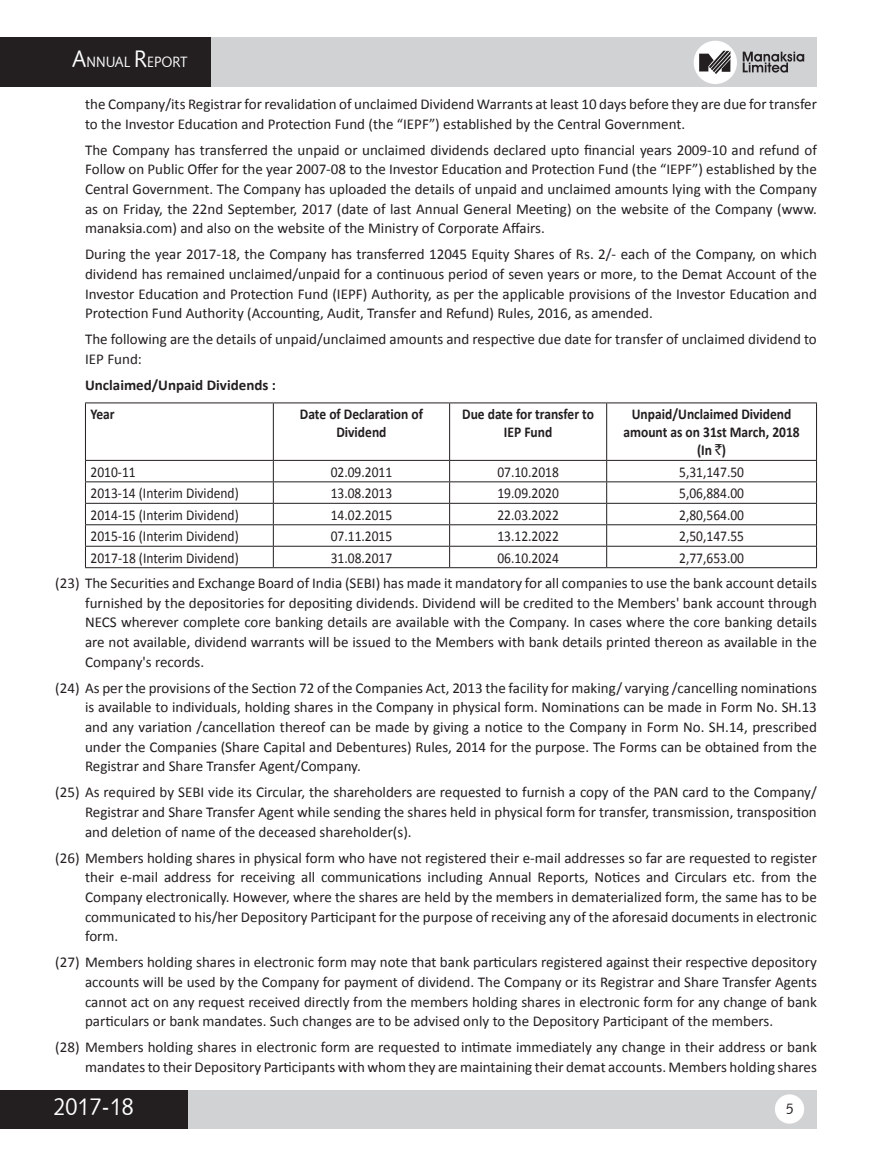
<style>
.page{position:relative;width:885px;height:1174px;background:#fff}
.page>*{position:absolute;margin:0;border:0;box-sizing:border-box;transform-origin:0 0}
.t1{font:24px "Humanist 531 BT Roman A";color:#fff;scale:.9 1}
.t2{font:15px/19.6px "Calibri";color:#231f20;text-align:justify}
.t3{font:15px/25.5px "Calibri";color:#231f20;scale:.9 1}
.t4{font:700 15px/18px "Calibri";color:#231f20;text-align:center;scale:.9 1}
.t5{font:700 15px/29.1px "Calibri";color:#231f20}
.t6{font:15px "Humanist 531 BT Roman A";color:#fff;scale:.9 1}
.t7{font:15px "Humanist 531 BT Roman A";color:#231f20;scale:.9 1}
.s1{font-size:24px}
.s2{font-family:"Rupee Foradian";font-weight:400}
</style>
<div class="page">
<div style="left:0;top:38px;width:816px;height:49px;background:#d1d2d4"></div>
<div style="left:0;top:38px;width:211px;height:49px;background:#231f20"></div>
<div style="left:1px;top:1089px;width:815px;height:39px;background:#d1d2d4"></div>
<div style="left:0;top:1089px;width:187px;height:39px;background:#231f20"></div>
<div style="left:774px;top:1094px;width:30px;height:29px;background:#fff;border-radius:50%"></div>
<svg style="left:742px;top:52px;width:62px;height:21px"></svg>
<div style="left:693px;top:41px;width:44px;height:43px;background:#fff;border-radius:50%"></div>
<svg style="left:699px;top:51px;width:31px;height:23px"></svg>
<hr style="left:85px;top:402px;width:188px;height:1px;background:#231f20">
<hr style="left:85px;top:403px;width:1px;height:57px;background:#231f20">
<hr style="left:273px;top:402px;width:176px;height:1px;background:#231f20">
<hr style="left:273px;top:403px;width:1px;height:57px;background:#231f20">
<hr style="left:449px;top:402px;width:157px;height:1px;background:#231f20">
<hr style="left:449px;top:403px;width:1px;height:57px;background:#231f20">
<hr style="left:606px;top:402px;width:210px;height:1px;background:#231f20">
<hr style="left:606px;top:403px;width:1px;height:57px;background:#231f20">
<hr style="left:816px;top:403px;width:1px;height:57px;background:#231f20">
<hr style="left:85px;top:460px;width:188px;height:1px;background:#231f20">
<hr style="left:273px;top:460px;width:176px;height:1px;background:#231f20">
<hr style="left:449px;top:460px;width:157px;height:1px;background:#231f20">
<hr style="left:606px;top:460px;width:210px;height:1px;background:#231f20">
<hr style="left:85px;top:481px;width:188px;height:1px;background:#231f20">
<hr style="left:273px;top:481px;width:176px;height:1px;background:#231f20">
<hr style="left:449px;top:481px;width:157px;height:1px;background:#231f20">
<hr style="left:606px;top:481px;width:210px;height:1px;background:#231f20">
<hr style="left:85px;top:503px;width:188px;height:1px;background:#231f20">
<hr style="left:273px;top:503px;width:176px;height:1px;background:#231f20">
<hr style="left:449px;top:503px;width:157px;height:1px;background:#231f20">
<hr style="left:606px;top:503px;width:210px;height:1px;background:#231f20">
<hr style="left:85px;top:524px;width:188px;height:1px;background:#231f20">
<hr style="left:273px;top:524px;width:176px;height:1px;background:#231f20">
<hr style="left:449px;top:524px;width:157px;height:1px;background:#231f20">
<hr style="left:606px;top:524px;width:210px;height:1px;background:#231f20">
<hr style="left:85px;top:546px;width:188px;height:1px;background:#231f20">
<svg style="left:85px;top:461px;width:1px;height:106px"></svg>
<hr style="left:273px;top:546px;width:176px;height:1px;background:#231f20">
<svg style="left:273px;top:461px;width:1px;height:106px"></svg>
<hr style="left:449px;top:546px;width:157px;height:1px;background:#231f20">
<svg style="left:449px;top:461px;width:1px;height:106px"></svg>
<hr style="left:606px;top:546px;width:210px;height:1px;background:#231f20">
<svg style="left:606px;top:461px;width:1px;height:106px"></svg>
<svg style="left:816px;top:461px;width:1px;height:106px"></svg>
<hr style="left:85px;top:567px;width:188px;height:1px;background:#231f20">
<hr style="left:273px;top:567px;width:176px;height:1px;background:#231f20">
<hr style="left:449px;top:567px;width:157px;height:1px;background:#231f20">
<hr style="left:606px;top:567px;width:210px;height:1px;background:#231f20">
<p class="t6" style="left:72px;top:53px;width:130px"><span class="s1">A</span>NNUAL <span class="s1">R</span>EPORT</p>
<p class="t2" style="left:85px;top:94px;width:733px">the Company/its Registrar for revalidation of unclaimed Dividend Warrants at least 10 days before they are due for transfer to the Investor Education and Protection Fund (the “IEPF”) established by the Central Government.</p>
<p class="t2" style="left:85px;top:140px;width:733px">The Company has transferred the unpaid or unclaimed dividends declared upto financial years 2009-10 and refund of Follow on Public Offer for the year 2007-08 to the Investor Education and Protection Fund (the “IEPF”) established by the Central Government. The Company has uploaded the details of unpaid and unclaimed amounts lying with the Company as on Friday, the 22nd September, 2017 (date of last Annual General Meeting) on the website of the Company (www. manaksia.com) and also on the website of the Ministry of Corporate Affairs.</p>
<p class="t2" style="left:85px;top:245px;width:733px">During the year 2017-18, the Company has transferred 12045 Equity Shares of Rs. 2/- each of the Company, on which dividend has remained unclaimed/unpaid for a continuous period of seven years or more, to the Demat Account of the Investor Education and Protection Fund (IEPF) Authority, as per the applicable provisions of the Investor Education and Protection Fund Authority (Accounting, Audit, Transfer and Refund) Rules, 2016, as amended.</p>
<p class="t2" style="left:85px;top:330px;width:733px">The following are the details of unpaid/unclaimed amounts and respective due date for transfer of unclaimed dividend to<br>IEP Fund:</p>
<p class="t5" style="left:91px;top:370px;width:187px;text-indent:-5px">Unclaimed/Unpaid Dividends :<br>Year</p>
<p class="t4" style="left:300px;top:405px;width:138px">Date of Declaration of<br>Dividend</p>
<p class="t4" style="left:462px;top:405px;width:148px">Due date for transfer to<br>IEP Fund</p>
<p class="t4" style="left:623px;top:405px;width:197px">Unpaid/Unclaimed Dividend amount as on 31st March, 2018 (In <span class="s2">`</span>)</p>
<p class="t3" style="left:91px;top:459px;width:52px">2010-11</p>
<p class="t3" style="left:330px;top:459px;width:70px">02.09.2011</p>
<p class="t3" style="left:497px;top:459px;width:70px">07.10.2018</p>
<p class="t3" style="left:679px;top:459px;width:74px">5,31,147.50</p>
<p class="t3" style="left:91px;top:480px;width:166px">2013-14 (Interim Dividend)</p>
<p class="t3" style="left:330px;top:480px;width:70px">13.08.2013</p>
<p class="t3" style="left:497px;top:480px;width:70px">19.09.2020</p>
<p class="t3" style="left:679px;top:480px;width:74px">5,06,884.00</p>
<p class="t3" style="left:91px;top:502px;width:166px">2014-15 (Interim Dividend)</p>
<p class="t3" style="left:331px;top:502px;width:70px">14.02.2015</p>
<p class="t3" style="left:497px;top:502px;width:70px">22.03.2022</p>
<p class="t3" style="left:679px;top:502px;width:74px">2,80,564.00</p>
<p class="t3" style="left:91px;top:523px;width:166px">2015-16 (Interim Dividend)</p>
<p class="t3" style="left:331px;top:523px;width:70px">07.11.2015</p>
<p class="t3" style="left:497px;top:523px;width:70px">13.12.2022</p>
<p class="t3" style="left:679px;top:523px;width:74px">2,50,147.55</p>
<p class="t3" style="left:91px;top:545px;width:166px">2017-18 (Interim Dividend)</p>
<p class="t3" style="left:331px;top:545px;width:70px">31.08.2017</p>
<p class="t3" style="left:497px;top:545px;width:70px">06.10.2024</p>
<p class="t3" style="left:55px;top:545px;width:847px;text-indent:623px">2,77,653.00<br>(23) The Securities and Exchange Board of India (SEBI) has made it mandatory for all companies to use the bank account details</p>
<p class="t2" style="left:85px;top:593px;width:733px">furnished by the depositories for depositing dividends. Dividend will be credited to the Members' bank account through NECS wherever complete core banking details are available with the Company. In cases where the core banking details are not available, dividend warrants will be issued to the Members with bank details printed thereon as available in the Company's records.</p>
<p class="t2" style="left:85px;top:678px;width:733px;text-indent:-30px">(24) As per the provisions of the Section 72 of the Companies Act, 2013 the facility for making/ varying /cancelling nominations is available to individuals, holding shares in the Company in physical form. Nominations can be made in Form No. SH.13 and any variation /cancellation thereof can be made by giving a notice to the Company in Form No. SH.14, prescribed under the Companies (Share Capital and Debentures) Rules, 2014 for the purpose. The Forms can be obtained from the Registrar and Share Transfer Agent/Company.</p>
<p class="t2" style="left:85px;top:782px;width:733px;text-indent:-30px">(25) As required by SEBI vide its Circular, the shareholders are requested to furnish a copy of the PAN card to the Company/ Registrar and Share Transfer Agent while sending the shares held in physical form for transfer, transmission, transposition and deletion of name of the deceased shareholder(s).</p>
<p class="t2" style="left:85px;top:848px;width:733px;text-indent:-30px">(26) Members holding shares in physical form who have not registered their e-mail addresses so far are requested to register their e-mail address for receiving all communications including Annual Reports, Notices and Circulars etc. from the Company electronically. However, where the shares are held by the members in dematerialized form, the same has to be communicated to his/her Depository Participant for the purpose of receiving any of the aforesaid documents in electronic form.</p>
<p class="t2" style="left:85px;top:952px;width:733px;text-indent:-30px">(27) Members holding shares in electronic form may note that bank particulars registered against their respective depository accounts will be used by the Company for payment of dividend. The Company or its Registrar and Share Transfer Agents cannot act on any request received directly from the members holding shares in electronic form for any change of bank particulars or bank mandates. Such changes are to be advised only to the Depository Participant of the members.</p>
<p class="t2" style="left:55px;top:1037px;width:763px;text-align:right">(28) Members holding shares in electronic form are requested to intimate immediately any change in their address or bank mandates to their Depository Participants with whom they are maintaining their demat accounts. Members holding shares</p>
<h1 class="t1" style="left:53px;top:1092px;width:91px">2017-18</h1>
<p class="t7" style="left:786px;top:1099px;width:10px">5</p>
</div>
